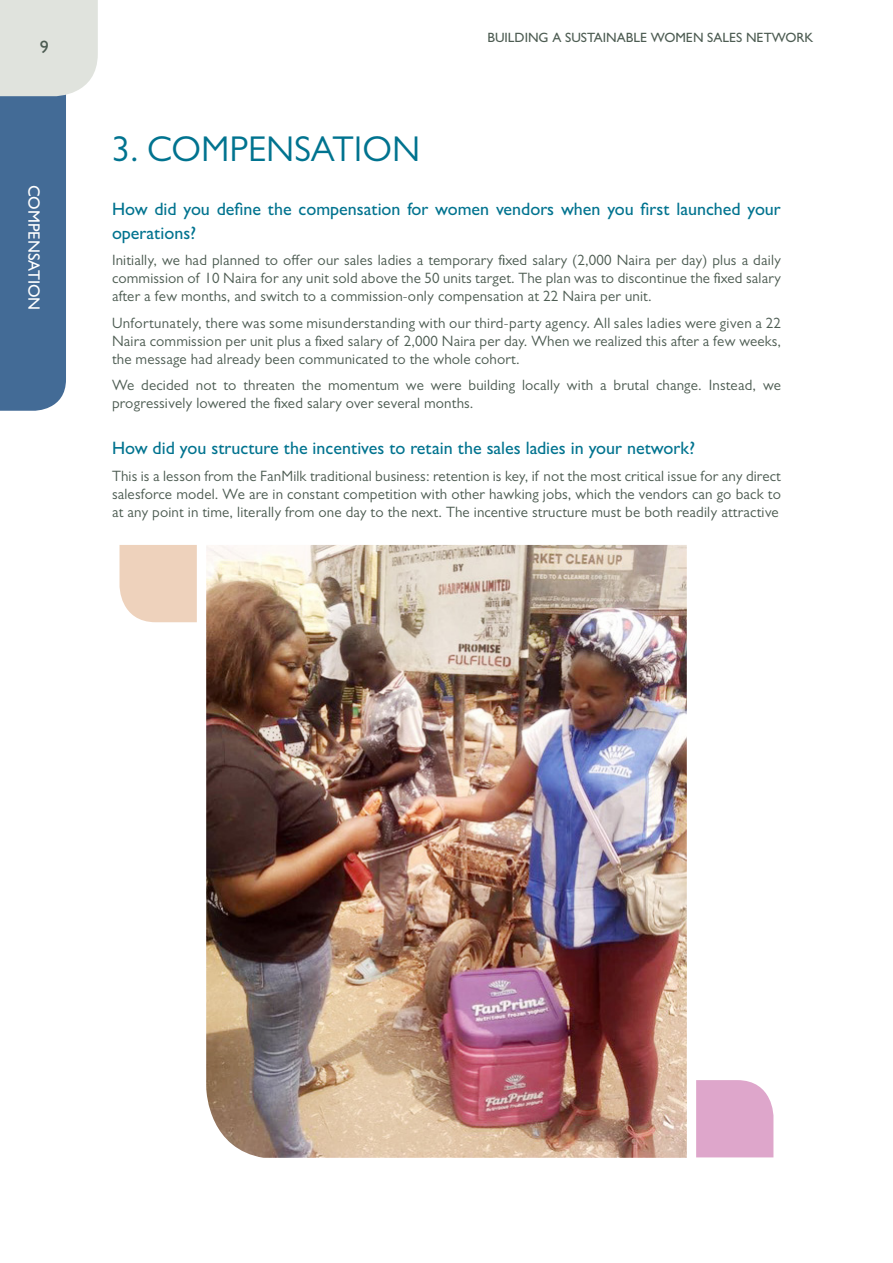
<style>
.page{position:relative;width:893px;height:1263px;background:#fff}
.page>*{position:absolute;margin:0;border:0;box-sizing:border-box;transform-origin:0 0}
.t1{font:36px "Gill Sans";color:#00738f}
.t2{font:500 18px/24px "Gill Sans";color:#00738f}
.t3{font:500 18px "Gill Sans";color:#4d5c52}
.t4{font:500 16.5px "Gill Sans";color:#fff}
.t5{font:15px/18px "Gill Sans";letter-spacing:.01em;color:#4d5c52;text-align:justify}
.t6{font:500 13.5px "Gill Sans";color:#4d5c52}
</style>
<div class="page">
<svg style="left:0;top:0;width:98px;height:411px"></svg>
<img style="left:206px;top:545px;width:481px;height:613px">
<div style="left:696px;top:1080px;width:77px;height:77px;background:#dea6cb"></div>
<div style="left:120px;top:545px;width:77px;height:77px;background:#eed2bc"></div>
<p class="t3" style="left:40px;top:36px;width:11px">9</p>
<p class="t4" style="left:44px;top:185px;width:126px;rotate:90deg">COMPENSATION</p>
<h1 class="t1" style="left:112px;top:128px;width:83px">3. Compensation</h1>
<p class="t6" style="left:487px;top:30px;width:327px">Building A Sustainable Women Sales Network</p>
<p class="t2" style="left:112px;top:197px;width:670px">How did you define the compensation for women vendors when you first launched your operations?</p>
<p class="t5" style="left:112px;top:251px;width:670px">Initially, we had planned to offer our sales ladies a temporary fixed salary (2,000 Naira per day) plus a daily commission of 10 Naira for any unit sold above the 50 units target. The plan was to discontinue the fixed salary after a few months, and switch to a commission-only compensation at 22 Naira per unit.</p>
<p class="t5" style="left:112px;top:314px;width:670px">Unfortunately, there was some misunderstanding with our third-party agency. All sales ladies were given a 22<br>Naira commission per unit plus a fixed salary of 2,000 Naira per day. When we realized this after a few weeks, the message had already been communicated to the whole cohort.</p>
<p class="t5" style="left:112px;top:376px;width:670px">We decided not to threaten the momentum we were building locally with a brutal change. Instead, we progressively lowered the fixed salary over several months.</p>
<p class="t2" style="left:112px;top:436px;width:584px">How did you structure the incentives to retain the sales ladies in your network?</p>
<p class="t5" style="left:112px;top:467px;width:670px">This is a lesson from the FanMilk traditional business: retention is key, if not the most critical issue for any direct salesforce model. We are in constant competition with other hawking jobs, which the vendors can go back to at any point in time, literally from one day to the next. The incentive structure must be both readily attractive</p>
</div>
